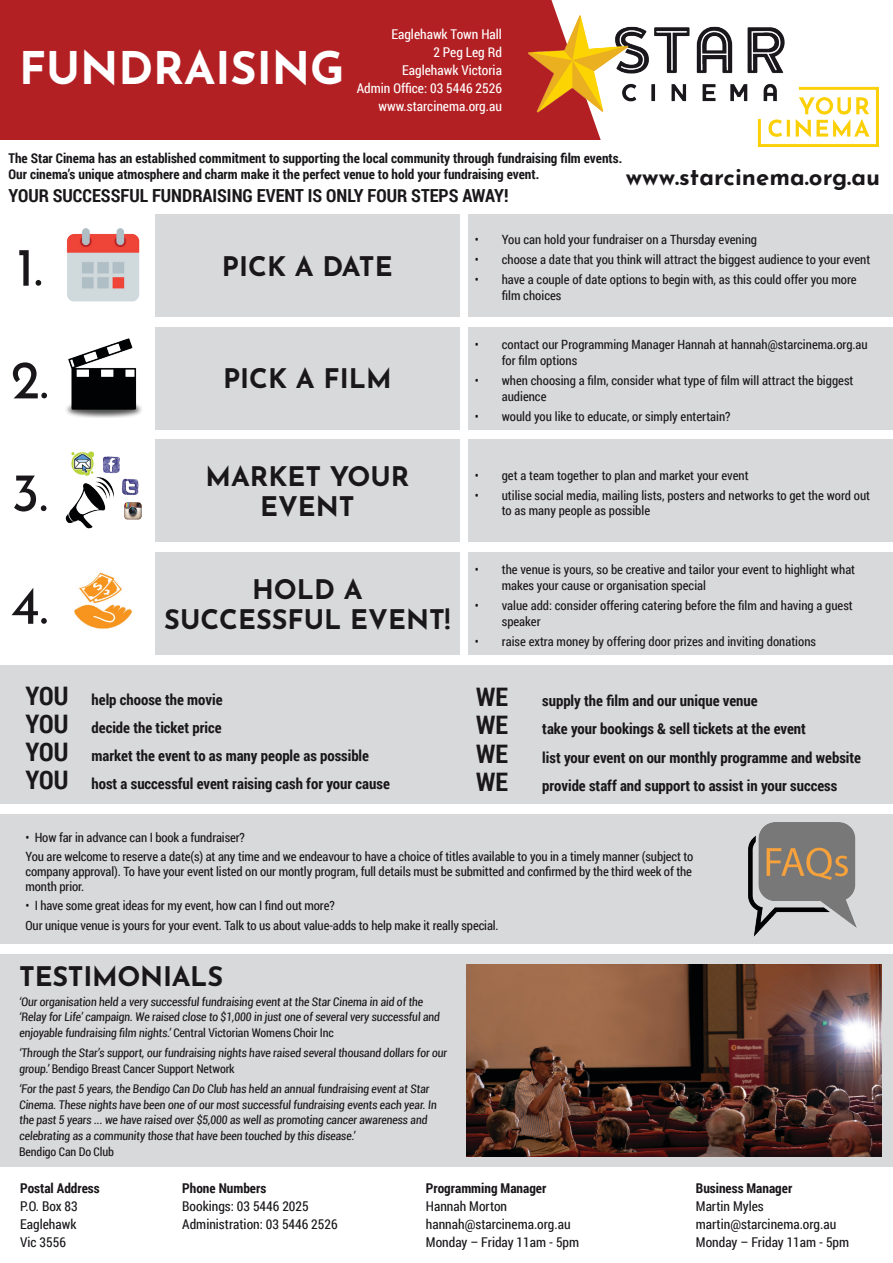
<style>
.page{position:relative;width:893px;height:1263px;background:#fff}
.page>*{position:absolute;margin:0;border:0;box-sizing:border-box;transform-origin:0 0}
.Body{font:54px "Josefin Sans";color:#1a171b}
.t1{font:700 45px "Josefin Sans";color:#fff}
.Body-2{font:700 27px/30px "Josefin Sans";color:#1a171b;text-align:center}
.Body-3{font:700 25.5px "Roboto Condensed";color:#1a171b}
.Body-4{font:700 24px "Josefin Sans";color:#1a171b}
.Body-5{font:700 18px "Roboto Condensed";color:#1a171b}
.Body-6{font:700 15px/28.2px "Roboto Condensed";color:#1a171b}
.Body-7{font:700 13.5px/16.5px "Roboto Condensed";color:#1a171b}
.Body-8{font:13.5px "Roboto Condensed";color:#1a171b}
.Body-9{font:13.5px/18px "Roboto Condensed";color:#fff;text-align:right}
.Body-10{font:12.75px/15.8px "Roboto Condensed";color:#1a171b}
.Body-11{font:12px/15.8px "Roboto Condensed";letter-spacing:-.01em;color:#1a171b}
.s1{font-size:25.5px}
</style>
<div class="page">
<div style="left:155px;top:214px;width:305px;height:102px;background:#d8d9da"></div>
<div style="left:468px;top:214px;width:425px;height:102px;background:#d8d9da"></div>
<div style="left:155px;top:327px;width:305px;height:102px;background:#d8d9da"></div>
<div style="left:468px;top:327px;width:425px;height:102px;background:#d8d9da"></div>
<div style="left:155px;top:440px;width:305px;height:102px;background:#d8d9da"></div>
<div style="left:468px;top:440px;width:425px;height:102px;background:#d8d9da"></div>
<div style="left:155px;top:552px;width:305px;height:102px;background:#d8d9da"></div>
<div style="left:468px;top:552px;width:425px;height:102px;background:#d8d9da"></div>
<div style="left:0;top:665px;width:893px;height:139px;background:#d8d9da"></div>
<div style="left:0;top:814px;width:893px;height:130px;background:#d8d9da"></div>
<img style="left:66px;top:228px;width:74px;height:74px">
<img style="left:66px;top:338px;width:76px;height:80px">
<img style="left:65px;top:452px;width:77px;height:76px">
<img style="left:74px;top:572px;width:58px;height:57px">
<div style="left:0;top:954px;width:893px;height:213px;background:#d8d9da"></div>
<img style="left:467px;top:965px;width:415px;height:191px">
<img style="left:748px;top:822px;width:109px;height:114px">
<div style="left:0;top:0;width:737px;height:139px;background:#b32024"></div>
<div style="left:551px;top:0;width:186px;height:16px;background:#fff"></div>
<img style="left:529px;top:16px;width:350px;height:131px">
<p class="Body-9" style="left:391px;top:24px;width:112px">Eaglehawk Town Hall<br>2 Peg Leg Rd<br>Eaglehawk Victoria</p>
<p class="Body-9" style="left:357px;top:78px;width:147px">Admin Office: 03 5446 2526 www.starcinema.org.au</p>
<p class="Body-7" style="left:9px;top:149px;width:615px">The Star Cinema has an established commitment to supporting the local community through fundraising film events.<br>Our cinema’s unique atmosphere and charm make it the perfect venue to hold your fundraising event.</p>
<p class="Body-5" style="left:9px;top:182px;width:502px">YOUR SUCCESSFUL FUNDRAISING EVENT IS ONLY FOUR STEPS AWAY!</p>
<p class="t1" style="left:19px;top:28px;width:327px">FUNDRAISING</p>
<p class="Body-4" style="left:626px;top:156px;width:256px">www.starcinema.org.au</p>
<p class="Body" style="left:16px;top:222px;width:28px">1.</p>
<p class="Body-2" style="left:222px;top:247px;width:172px">PICK A DATE</p>
<p class="Body" style="left:11px;top:334px;width:40px">2.</p>
<p class="Body-2" style="left:223px;top:360px;width:170px">PICK A FILM</p>
<p class="Body-10" style="left:475px;top:231px;width:284px">• You can hold your fundraiser on a Thursday evening</p>
<p class="Body-10" style="left:475px;top:251px;width:397px">• choose a date that you think will attract the biggest audience to your event</p>
<p class="Body-10" style="left:502px;top:271px;width:356px;text-indent:-27px">• have a couple of date options to begin with, as this could offer you more film choices</p>
<p class="Body-10" style="left:502px;top:336px;width:367px;text-indent:-27px">• contact our Programming Manager Hannah at hannah@starcinema.org.au for film options</p>
<p class="Body-10" style="left:502px;top:372px;width:353px;text-indent:-27px">• when choosing a film, consider what type of film will attract the biggest audience</p>
<p class="Body-10" style="left:475px;top:408px;width:257px">• would you like to educate, or simply entertain?</p>
<p class="Body" style="left:11px;top:447px;width:38px">3.</p>
<p class="Body-2" style="left:205px;top:457px;width:205px">MARKET YOUR<br>EVENT</p>
<p class="Body-10" style="left:475px;top:467px;width:275px">• get a team together to plan and market your event</p>
<p class="Body-10" style="left:502px;top:487px;width:370px;text-indent:-27px">• utilise social media, mailing lists, posters and networks to get the word out to as many people as possible</p>
<p class="Body" style="left:11px;top:560px;width:39px">4.</p>
<p class="Body-2" style="left:164px;top:570px;width:288px">HOLD A<br>SUCCESSFUL EVENT!</p>
<p class="Body-10" style="left:502px;top:562px;width:355px;text-indent:-27px">• the venue is yours, so be creative and tailor your event to highlight what makes your cause or organisation special</p>
<p class="Body-10" style="left:502px;top:597px;width:353px;text-indent:-27px">• value add: consider offering catering before the film and having a guest speaker</p>
<p class="Body-10" style="left:475px;top:633px;width:343px">• raise extra money by offering door prizes and inviting donations</p>
<p class="Body-6" style="left:26px;top:685px;width:366px"><span class="s1">YOU</span> help choose the movie<br><span class="s1">YOU</span> decide the ticket price<br><span class="s1">YOU</span> market the event to as many people as possible <span class="s1">YOU</span> host a successful event raising cash for your cause</p>
<p class="Body-3" style="left:476px;top:679px;width:33px">WE</p>
<p class="Body-6" style="left:542px;top:686px;width:217px">supply the film and our unique venue</p>
<p class="Body-3" style="left:476px;top:707px;width:33px">WE</p>
<p class="Body-6" style="left:542px;top:714px;width:265px">take your bookings &amp; sell tickets at the event</p>
<p class="Body-3" style="left:476px;top:736px;width:33px">WE</p>
<p class="Body-6" style="left:542px;top:743px;width:320px">list your event on our monthly programme and website</p>
<p class="Body-3" style="left:476px;top:764px;width:33px">WE</p>
<p class="Body-6" style="left:542px;top:771px;width:296px">provide staff and support to assist in your success</p>
<p class="Body-10" style="left:26px;top:829px;width:221px">• How far in advance can I book a fundraiser?</p>
<p class="Body-10" style="left:26px;top:849px;width:669px;line-height:15px;text-align:justify">You are welcome to reserve a date(s) at any time and we endeavour to have a choice of titles available to you in a timely manner (subject to company approval). To have your event listed on our montly program, full details must be submitted and confirmed by the third week of the month prior.</p>
<p class="Body-10" style="left:26px;top:897px;width:311px">• I have some great ideas for my event, how can I find out more?</p>
<p class="Body-10" style="left:26px;top:917px;width:475px">Our unique venue is yours for your event. Talk to us about value-adds to help make it really special.</p>
<p class="Body-2" style="left:19px;top:957px;width:205px">TESTIMONIALS</p>
<p class="Body-11" style="left:19px;top:993px;width:424px">‘Our organisation held a very successful fundraising event at the Star Cinema in aid of the ‘Relay for Life’ campaign. We raised close to $1,000 in just one of several very successful and enjoyable fundraising film nights.’ Central Victorian Womens Choir Inc</p>
<p class="Body-11" style="left:19px;top:1045px;width:431px">‘Through the Star’s support, our fundraising nights have raised several thousand dollars for our group.’ Bendigo Breast Cancer Support Network</p>
<p class="Body-11" style="left:19px;top:1080px;width:420px">‘For the past 5 years, the Bendigo Can Do Club has held an annual fundraising event at Star Cinema. These nights have been one of our most successful fundraising events each year. In the past 5 years ... we have raised over $5,000 as well as promoting cancer awareness and celebrating as a community those that have been touched by this disease.’<br>Bendigo Can Do Club</p>
<p class="Body-7" style="left:20px;top:1179px;width:81px">Postal Address</p>
<p class="Body-7" style="left:182px;top:1179px;width:86px">Phone Numbers</p>
<p class="Body-8" style="left:20px;top:1197px;width:59px">P.O. Box 83</p>
<p class="Body-8" style="left:182px;top:1197px;width:128px">Bookings: 03 5446 2025</p>
<p class="Body-8" style="left:20px;top:1215px;width:58px">Eaglehawk</p>
<p class="Body-8" style="left:182px;top:1215px;width:157px">Administration: 03 5446 2526</p>
<p class="Body-8" style="left:20px;top:1233px;width:47px">Vic 3556</p>
<p class="Body-7" style="left:426px;top:1179px;width:122px">Programming Manager</p>
<p class="Body-7" style="left:696px;top:1179px;width:98px">Business Manager</p>
<p class="Body-8" style="left:426px;top:1197px;width:83px">Hannah Morton</p>
<p class="Body-8" style="left:696px;top:1197px;width:69px">Martin Myles</p>
<p class="Body-8" style="left:426px;top:1215px;width:146px">hannah@starcinema.org.au</p>
<p class="Body-8" style="left:696px;top:1215px;width:142px">martin@starcinema.org.au</p>
<p class="Body-8" style="left:426px;top:1233px;width:155px">Monday – Friday 11am - 5pm</p>
<p class="Body-8" style="left:696px;top:1233px;width:155px">Monday – Friday 11am - 5pm</p>
</div>
